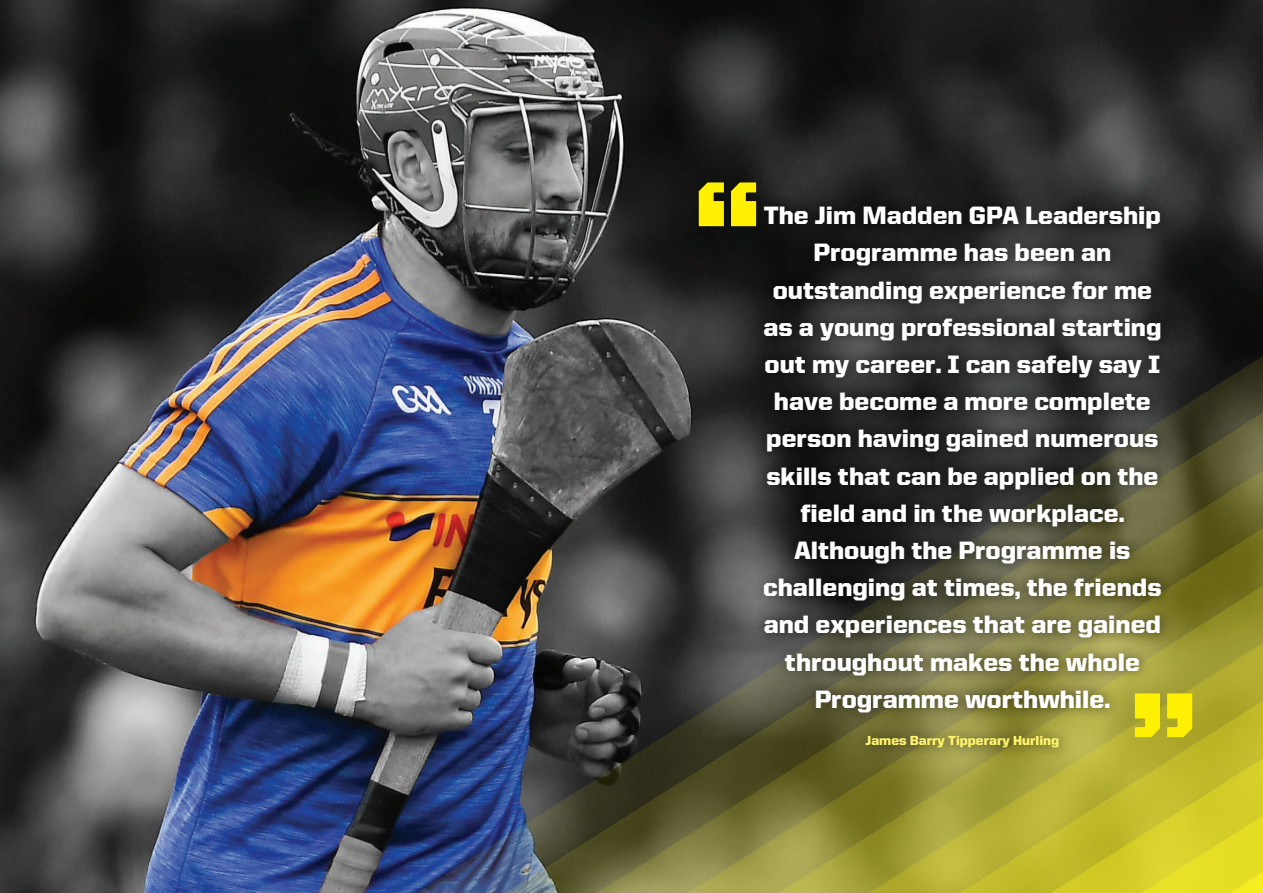
<style>
.page{position:relative;width:1263px;height:893px;background:#fff}
.page>*{position:absolute;margin:0;border:0;box-sizing:border-box;transform-origin:0 0}
.t1{font:900 151.2px "United Sans Reg";color:#fff101}
.t2{font:900 25.2px/37.2px "United Sans Reg";color:#fff;text-align:center}
.t3{font:900 13.2px "United Sans Reg";color:#fff46d}
</style>
<div class="page">
<img style="left:0;top:0;width:1263px;height:893px">
<img style="left:377px;top:328px;width:886px;height:565px">
<img style="left:743px;top:185px;width:443px;height:693px">
<h1 class="t1" style="left:694px;top:151px;width:69px">“</h1>
<p class="t2" style="left:763px;top:197px;width:400px">The Jim Madden GPA Leadership<br>Programme has been an outstanding experience for me as a young professional starting out my career. I can safely say I have become a more complete person having gained numerous skills that can be applied on the field and in the workplace.<br>Although the Programme is challenging at times, the friends and experiences that are gained throughout makes the whole<br>Programme worthwhile.</p>
<p class="t3" style="left:866px;top:733px;width:195px">James Barry Tipperary Hurling</p>
<h1 class="t1" style="left:1130px;top:662px;width:69px">”</h1>
</div>
